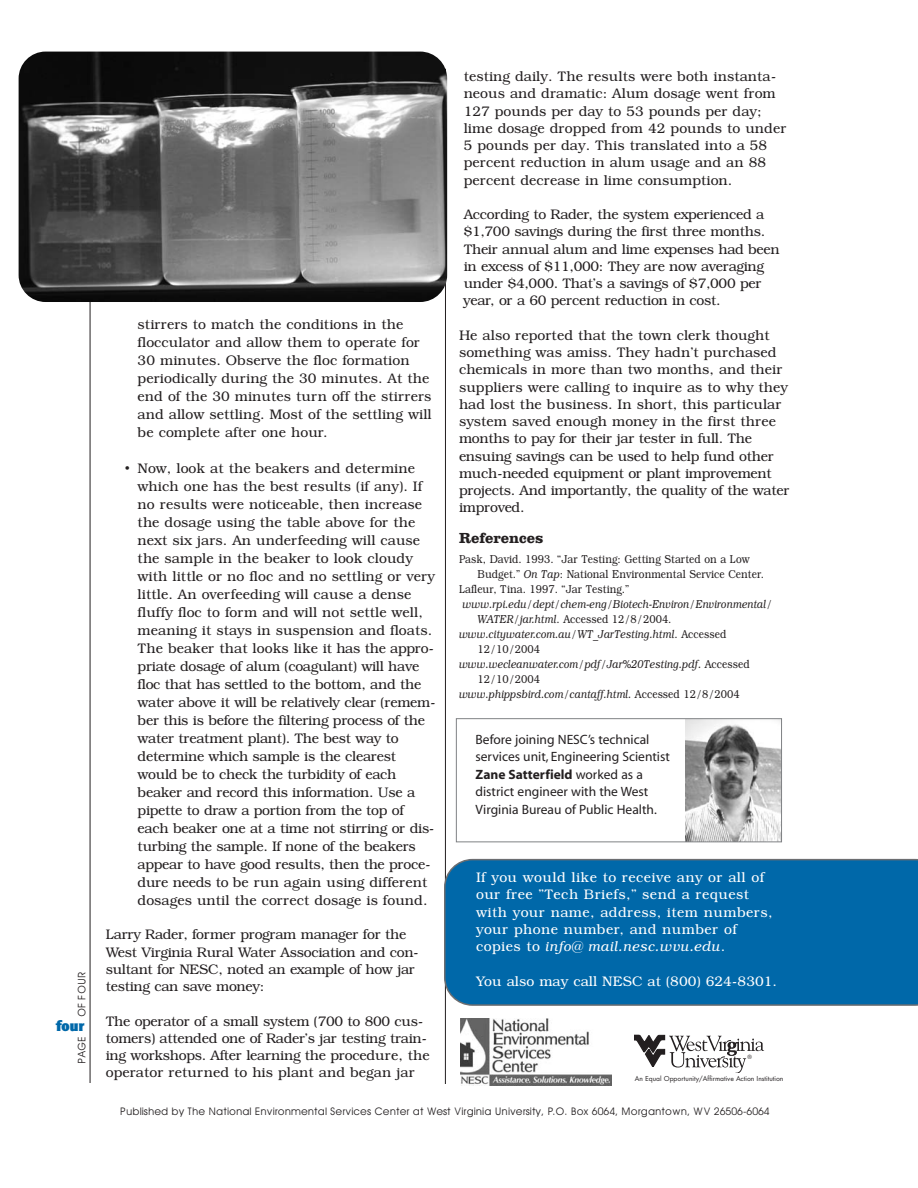
<style>
.page{position:relative;width:918px;height:1188px;background:#fff}
.page>*{position:absolute;margin:0;border:0;box-sizing:border-box;transform-origin:0 0}
.t1{font:700 15px "Clarendon BT";color:#231f20}
.t2{font:15px "Hemmert";color:#0068a9}
.t3{font:300 14.1px/18px "Bookman";color:#231f20}
.t4{font:300 14.1px/17.2px "Bookman";letter-spacing:-.025em;color:#231f20}
.t5{font:300 14.1px/17.2px "Bookman";letter-spacing:.025em;color:#fff}
.t6{font:300 14.1px "Bookman";color:#fff}
.t7{font:13.5px/17.5px "Myriad";color:#231f20}
.t8{font:italic 300 11.7px "Bookman";color:#231f20;scale:.87 1}
.t9{font:300 11.7px "Bookman";color:#231f20;scale:.87 1}
.t10{font:10.5px "Avant Garde";color:#231f20}
.t11{font:7.5px "Futura T";color:#231f20}
.t12{font:6px "Helvetica";color:#231f20}
.s1{font-style:italic}
.s2{font-style:normal}
.s3{font-weight:700}
</style>
<div class="page">
<hr style="left:445px;top:69px;width:1px;height:1050px;background:#231f20">
<div style="left:444px;top:859px;width:474px;height:147px;background:#0068a9"></div>
<div style="left:436px;top:1085px;width:18px;height:53px;background:#fff"></div>
<hr style="left:90px;top:71px;width:1px;height:1020px;background:#231f20">
<img style="left:686px;top:720px;width:94px;height:120px">
<svg style="left:634px;top:1035px;width:130px;height:38px"></svg>
<div style="left:456px;top:718px;width:326px;height:124px;border:1px solid #808285"></div>
<img style="left:460px;top:1018px;width:152px;height:67px">
<img style="left:19px;top:52px;width:428px;height:250px">
<div style="left:83px;top:1083px;width:17px;height:54px;background:#fff"></div>
<p class="t10" style="left:76px;top:1017px;width:46px;rotate:-90deg">OF FOUR</p>
<p class="t2" style="left:56px;top:1017px;width:29px">four</p>
<p class="t10" style="left:76px;top:1064px;width:29px;rotate:-90deg">PAGE</p>
<p class="t3" style="left:138px;top:315px;width:296px">stirrers to match the conditions in the flocculator and allow them to operate for 30 minutes. Observe the floc formation periodically during the 30 minutes. At the end of the 30 minutes turn off the stirrers and allow settling. Most of the settling will be complete after one hour.</p>
<p class="t3" style="left:138px;top:459px;width:300px;text-indent:-14px">• Now, look at the beakers and determine which one has the best results (if any). If no results were noticeable, then increase the dosage using the table above for the next six jars. An underfeeding will cause the sample in the beaker to look cloudy with little or no floc and no settling or very little. An overfeeding will cause a dense fluffy floc to form and will not settle well, meaning it stays in suspension and floats.<br>The beaker that looks like it has the appro&shy;priate dosage of alum (coagulant) will have floc that has settled to the bottom, and the water above it will be relatively clear (remem&shy;ber this is before the filtering process of the water treatment plant). The best way to determine which sample is the clearest would be to check the turbidity of each beaker and record this information. Use a pipette to draw a portion from the top of each beaker one at a time not stirring or dis&shy;turbing the sample. If none of the beakers appear to have good results, then the proce&shy;dure needs to be run again using different dosages until the correct dosage is found.</p>
<p class="t4" style="left:106px;top:926px;width:315px">Larry Rader, former program manager for the West Virginia Rural Water Association and con&shy;sultant for NESC, noted an example of how jar testing can save money:</p>
<p class="t4" style="left:106px;top:1012px;width:326px">The operator of a small system (700 to 800 cus&shy;tomers) attended one of Rader’s jar testing train&shy;ing workshops. After learning the procedure, the operator returned to his plant and began jar</p>
<p class="t3" style="left:464px;top:68px;width:324px;line-height:17.2px">testing daily. The results were both instanta&shy;neous and dramatic: Alum dosage went from 127 pounds per day to 53 pounds per day; lime dosage dropped from 42 pounds to under 5 pounds per day. This translated into a 58 percent reduction in alum usage and an 88 percent decrease in lime consumption.</p>
<p class="t4" style="left:463px;top:206px;width:318px">According to Rader, the system experienced a $1,700 savings during the first three months.<br>Their annual alum and lime expenses had been in excess of $11,000: They are now averaging under $4,000. That’s a savings of $7,000 per year, or a 60 percent reduction in cost.</p>
<p class="t3" style="left:459px;top:326px;width:332px;line-height:17.2px">He also reported that the town clerk thought something was amiss. They hadn’t purchased chemicals in more than two months, and their suppliers were calling to inquire as to why they had lost the business. In short, this particular system saved enough money in the first three months to pay for their jar tester in full. The ensuing savings can be used to help fund other much-needed equipment or plant improvement projects. And importantly, the quality of the water improved.</p>
<p class="t1" style="left:459px;top:529px;width:86px">References</p>
<p class="t9" style="left:459px;top:552px;width:336px">Pask, David. 1993. “Jar Testing: Getting Started on a Low</p>
<p class="t9" style="left:478px;top:567px;width:331px">Budget.” <span class="s1">On Tap</span>: National Environmental Service Center.</p>
<p class="t9" style="left:459px;top:582px;width:197px">Lafleur, Tina. 1997. “Jar Testing.”</p>
<p class="t8" style="left:463px;top:597px;width:358px">www.rpi.edu/dept/chem-eng/Biotech-Environ/Environmental/</p>
<p class="t9" style="left:478px;top:612px;width:225px"><span class="s1">WATER/jar.html</span>. Accessed 12/8/2004.</p>
<p class="t8" style="left:459px;top:627px;width:309px">www.citywater.com.au/WT_JarTesting.html<span class="s2">. Accessed</span></p>
<p class="t9" style="left:478px;top:642px;width:74px">12/10/2004</p>
<p class="t8" style="left:459px;top:657px;width:336px">www.wecleanwater.com/pdf/Jar%20Testing.pdf. <span class="s2">Accessed</span></p>
<p class="t9" style="left:478px;top:672px;width:74px">12/10/2004</p>
<p class="t8" style="left:459px;top:687px;width:324px">www.phippsbird.com/cantaff.html. <span class="s2">Accessed 12/8/2004</span></p>
<p class="t7" style="left:476px;top:731px;width:196px">Before joining NESC’s technical services unit, Engineering Scientist <span class="s3">Zane Satterfield</span> worked as a district engineer with the West Virginia Bureau of Public Health.</p>
<p class="t5" style="left:476px;top:869px;width:298px">If you would like to receive any or all of our free ”Tech Briefs,” send a request with your name, address, item numbers, your phone number, and number of copies to <span class="s1">info@ mail.nesc.wvu.edu</span>.</p>
<p class="t6" style="left:476px;top:973px;width:302px">You also may call NESC at (800) 624-8301.</p>
<p class="t12" style="left:747px;top:1053px;width:6px">®</p>
<p class="t11" style="left:635px;top:1074px;width:150px">An Equal Opportunity/Affirmative Action Institution</p>
<p class="t10" style="left:120px;top:1105px;width:651px">Published by The National Environmental Services Center at West Virginia University, P.O. Box 6064, Morgantown, WV 26506-6064</p>
</div>
